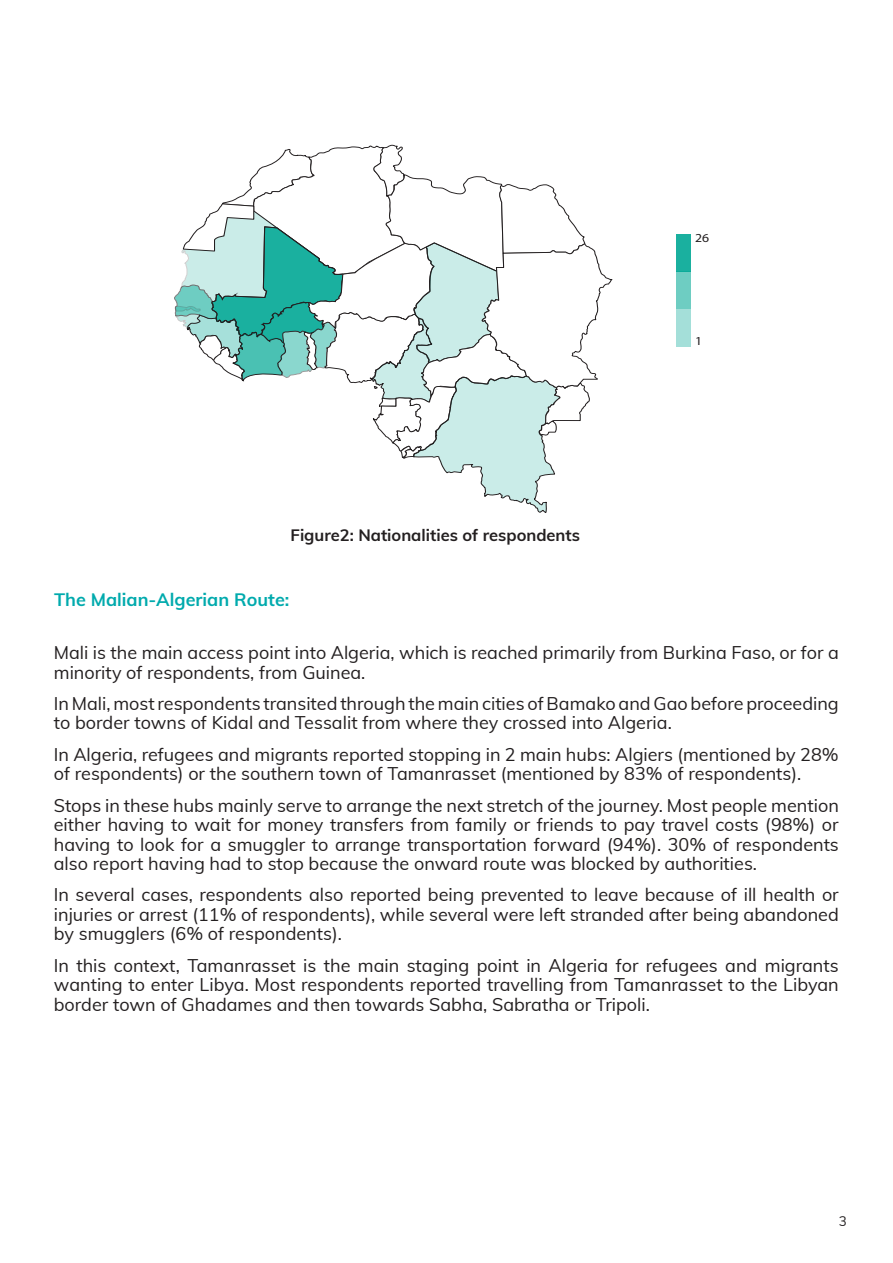
<style>
.page{position:relative;width:893px;height:1263px;background:#fff}
.page>*{position:absolute;margin:0;border:0;box-sizing:border-box;transform-origin:0 0}
.t1{font:18px/19.5px "Muli";color:#231f20}
.t2{font:700 18px "Muli";color:#00aaad}
.t3{font:700 16.5px "Muli";color:#231f20}
.t4{font:13.5px "Muli";color:#231f20}
.t5{font:12.15px "Myriad Pro";color:#231f20;scale:1.12 1}
</style>
<div class="page">
<svg style="left:174px;top:144px;width:439px;height:369px"></svg>
<div style="left:676px;top:234px;width:14px;height:37px;background:#1ab09f"></div>
<div style="left:676px;top:272px;width:14px;height:37px;background:#6ecdc2"></div>
<div style="left:676px;top:309px;width:14px;height:37px;background:#a4dfd9"></div>
<p class="t5" style="left:695px;top:231px;width:14px">26</p>
<p class="t3" style="left:291px;top:523px;width:291px">Figure2: Nationalities of respondents</p>
<p class="t2" style="left:54px;top:587px;width:237px">The Malian-Algerian Route:</p>
<p class="t5" style="left:695px;top:333px;width:8px">1</p>
<p class="t1" style="left:54px;top:642px;width:787px">Mali is the main access point into Algeria, which is reached primarily from Burkina Faso, or for a minority of respondents, from Guinea.</p>
<p class="t1" style="left:54px;top:693px;width:786px">In Mali, most respondents transited through the main cities of Bamako and Gao before proceeding to border towns of Kidal and Tessalit from where they crossed into Algeria.</p>
<p class="t1" style="left:54px;top:744px;width:786px">In Algeria, refugees and migrants reported stopping in 2 main hubs: Algiers (mentioned by 28% of respondents) or the southern town of Tamanrasset (mentioned by 83% of respondents).</p>
<p class="t1" style="left:54px;top:794px;width:786px;text-align:justify">Stops in these hubs mainly serve to arrange the next stretch of the journey. Most people mention either having to wait for money transfers from family or friends to pay travel costs (98%) or having to look for a smuggler to arrange transportation forward (94%). 30% of respondents also report having had to stop because the onward route was blocked by authorities.</p>
<p class="t1" style="left:54px;top:884px;width:786px;text-align:justify">In several cases, respondents also reported being prevented to leave because of ill health or injuries or arrest (11% of respondents), while several were left stranded after being abandoned by smugglers (6% of respondents).</p>
<p class="t1" style="left:54px;top:954px;width:786px;text-align:justify">In this context, Tamanrasset is the main staging point in Algeria for refugees and migrants wanting to enter Libya. Most respondents reported travelling from Tamanrasset to the Libyan border town of Ghadames and then towards Sabha, Sabratha or Tripoli.</p>
<p class="t4" style="left:839px;top:1211px;width:10px">3</p>
</div>
